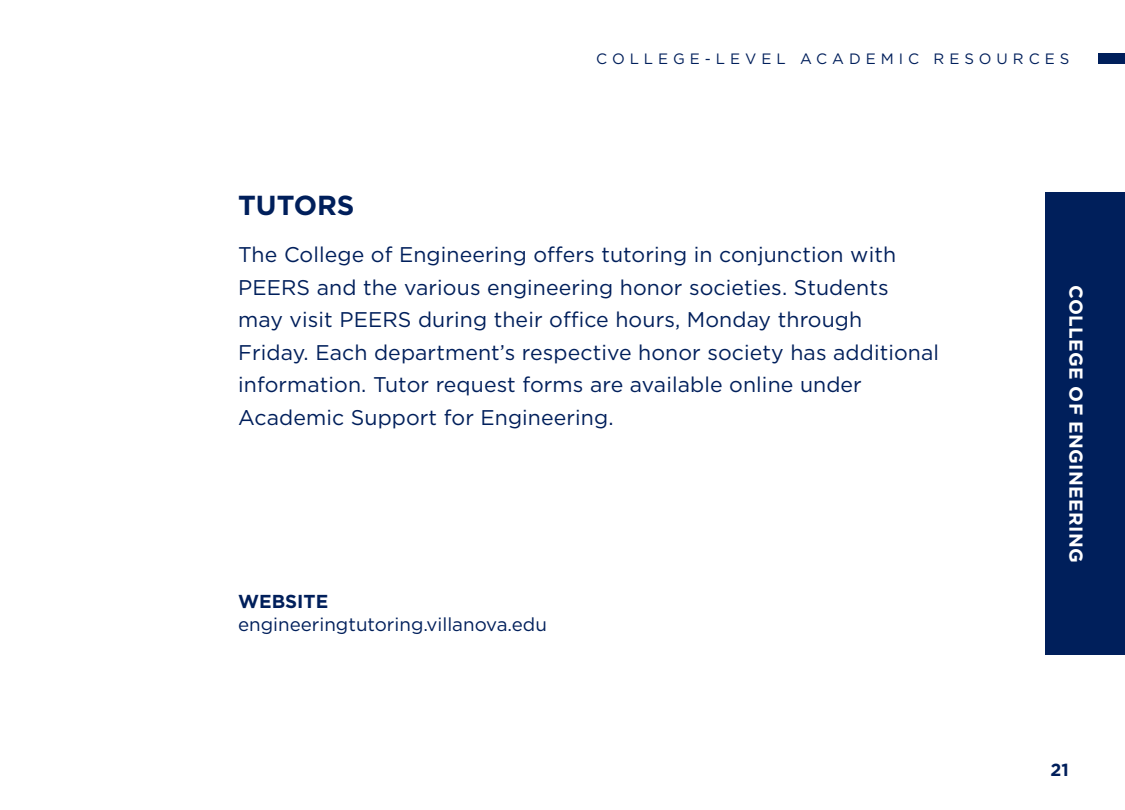
<style>
.page{position:relative;width:1125px;height:810px;background:#fff}
.page>*{position:absolute;margin:0;border:0;box-sizing:border-box;transform-origin:0 0}
.t1{font:700 27.5px "Gotham";color:#001f5b}
.t2{font:21.25px/32.5px "Gotham";letter-spacing:.005em;color:#001f5b}
.t3{font:18.75px "Gotham";color:#001f5b}
.t4{font:700 18.75px "Gotham";letter-spacing:.02em;color:#fff}
.t5{font:700 18.75px "Gotham";color:#001f5b}
.t6{font:700 17.5px "Gotham";color:#001f5b}
.t7{font:15px "Gotham";letter-spacing:.33em;color:#001f5b}
</style>
<div class="page">
<div style="left:1098px;top:53px;width:27px;height:10px;background:#001f5b"></div>
<div style="left:1046px;top:193px;width:79px;height:462px;background:#001f5b"></div>
<p class="t7" style="left:596px;top:49px;width:475px">COLLEGE-LEVEL ACADEMIC RESOURCES</p>
<p class="t1" style="left:238px;top:187px;width:118px">TUTORS</p>
<p class="t2" style="left:238px;top:238px;width:703px">The College of Engineering offers tutoring in conjunction with PEERS and the various engineering honor societies. Students<br>may visit PEERS during their office hours, Monday through<br>Friday. Each department’s respective honor society has additional information. Tutor request forms are available online under Academic Support for Engineering.</p>
<p class="t5" style="left:238px;top:589px;width:92px">WEBSITE</p>
<p class="t3" style="left:238px;top:612px;width:310px">engineeringtutoring.villanova.edu</p>
<p class="t4" style="left:1088px;top:285px;width:279px;rotate:90deg">COLLEGE OF ENGINEERING</p>
<p class="t6" style="left:1050px;top:758px;width:20px">21</p>
</div>
